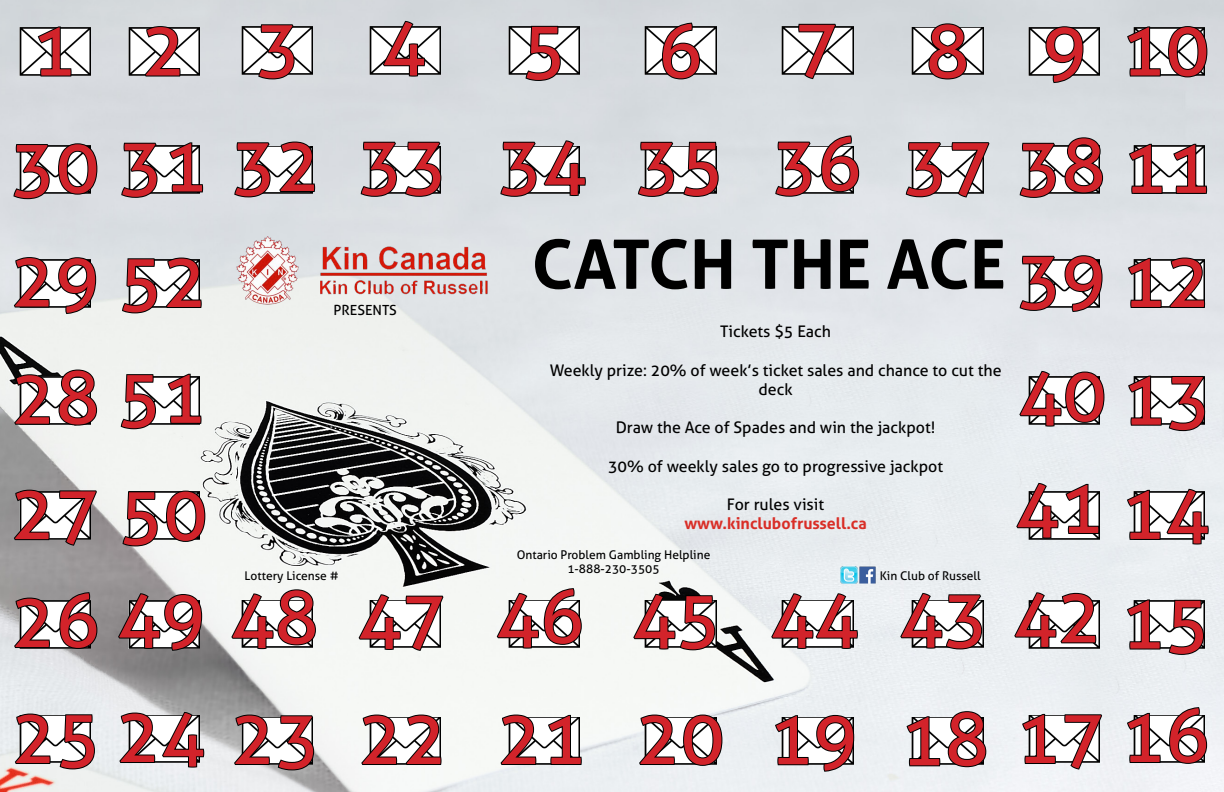
<style>
.page{position:relative;width:1224px;height:792px;background:#fff}
.page>*{position:absolute;margin:0;border:0;box-sizing:border-box;transform-origin:0 0}
.t1{font:74px/116.4px "Aller";color:#d2232a;text-align:justify}
.t2{font:700 68px "Aller";color:#000}
.t3{font:16px/19.2px "Aller";color:#000;text-align:center}
.t4{font:700 16px "Aller";color:#d92e27}
.t5{font:14px "Aller";color:#000}
.t6{font:12px/14.4px "Aller";color:#000;text-align:center}
</style>
<div class="page">
<img style="left:0;top:0;width:1224px;height:792px">
<img style="left:226px;top:236px;width:275px;height:74px">
<img style="left:839px;top:566px;width:38px;height:19px">
<img style="left:241px;top:27px;width:72px;height:48px">
<img style="left:912px;top:27px;width:72px;height:48px">
<img style="left:508px;top:27px;width:72px;height:48px">
<img style="left:369px;top:27px;width:72px;height:48px">
<img style="left:781px;top:27px;width:72px;height:48px">
<img style="left:644px;top:27px;width:72px;height:48px">
<img style="left:272px;top:146px;width:41px;height:48px">
<img style="left:943px;top:146px;width:8px;height:48px">
<img style="left:398px;top:146px;width:6px;height:48px">
<img style="left:813px;top:146px;width:40px;height:48px">
<img style="left:675px;top:146px;width:7px;height:48px">
<img style="left:271px;top:717px;width:6px;height:48px">
<img style="left:537px;top:717px;width:10px;height:48px">
<img style="left:398px;top:717px;width:6px;height:48px">
<img style="left:676px;top:717px;width:6px;height:48px">
<img style="left:52px;top:715px;width:7px;height:48px">
<img style="left:51px;top:491px;width:7px;height:48px">
<img style="left:51px;top:146px;width:6px;height:48px">
<img style="left:51px;top:600px;width:7px;height:48px">
<img style="left:51px;top:377px;width:6px;height:48px">
<img style="left:51px;top:259px;width:6px;height:48px">
<img style="left:19px;top:28px;width:72px;height:48px">
<img style="left:159px;top:491px;width:6px;height:48px">
<img style="left:159px;top:146px;width:41px;height:48px">
<img style="left:157px;top:377px;width:9px;height:48px">
<img style="left:158px;top:259px;width:6px;height:48px">
<img style="left:128px;top:28px;width:72px;height:48px">
<img style="left:1162px;top:715px;width:6px;height:48px">
<img style="left:1164px;top:146px;width:8px;height:48px">
<img style="left:1162px;top:600px;width:6px;height:48px">
<img style="left:1057px;top:715px;width:6px;height:48px">
<img style="left:1057px;top:146px;width:6px;height:48px">
<img style="left:1097px;top:600px;width:3px;height:48px">
<img style="left:1057px;top:259px;width:6px;height:48px">
<img style="left:1028px;top:28px;width:72px;height:48px">
<svg style="left:1126px;top:25px;width:82px;height:54px"></svg>
<svg style="left:1044px;top:25px;width:41px;height:59px"></svg>
<svg style="left:927px;top:22px;width:41px;height:59px"></svg>
<svg style="left:797px;top:23px;width:41px;height:57px"></svg>
<svg style="left:661px;top:22px;width:40px;height:59px"></svg>
<svg style="left:524px;top:25px;width:38px;height:57px"></svg>
<svg style="left:382px;top:20px;width:44px;height:58px"></svg>
<svg style="left:257px;top:23px;width:39px;height:58px"></svg>
<svg style="left:143px;top:25px;width:39px;height:53px"></svg>
<svg style="left:37px;top:25px;width:36px;height:53px"></svg>
<svg style="left:121px;top:257px;width:37px;height:58px"></svg>
<svg style="left:164px;top:256px;width:39px;height:53px"></svg>
<svg style="left:120px;top:373px;width:37px;height:57px"></svg>
<svg style="left:166px;top:373px;width:37px;height:52px"></svg>
<svg style="left:121px;top:490px;width:38px;height:58px"></svg>
<svg style="left:165px;top:490px;width:41px;height:53px"></svg>
<svg style="left:117px;top:592px;width:86px;height:60px"></svg>
<svg style="left:230px;top:588px;width:87px;height:62px"></svg>
<svg style="left:357px;top:593px;width:88px;height:59px"></svg>
<svg style="left:496px;top:587px;width:87px;height:63px"></svg>
<svg style="left:632px;top:593px;width:84px;height:58px"></svg>
<svg style="left:770px;top:592px;width:89px;height:58px"></svg>
<svg style="left:899px;top:592px;width:84px;height:59px"></svg>
<svg style="left:1013px;top:591px;width:84px;height:58px"></svg>
<svg style="left:1015px;top:482px;width:85px;height:58px"></svg>
<svg style="left:1018px;top:370px;width:88px;height:58px"></svg>
<svg style="left:1019px;top:255px;width:38px;height:57px"></svg>
<svg style="left:1063px;top:254px;width:41px;height:59px"></svg>
<svg style="left:1019px;top:142px;width:38px;height:57px"></svg>
<svg style="left:1063px;top:136px;width:41px;height:59px"></svg>
<svg style="left:905px;top:141px;width:38px;height:57px"></svg>
<svg style="left:951px;top:141px;width:40px;height:58px"></svg>
<svg style="left:774px;top:141px;width:39px;height:57px"></svg>
<svg style="left:820px;top:134px;width:40px;height:59px"></svg>
<svg style="left:637px;top:141px;width:38px;height:57px"></svg>
<svg style="left:682px;top:141px;width:38px;height:57px"></svg>
<svg style="left:499px;top:139px;width:88px;height:59px"></svg>
<svg style="left:360px;top:141px;width:38px;height:57px"></svg>
<svg style="left:404px;top:141px;width:38px;height:57px"></svg>
<svg style="left:233px;top:141px;width:39px;height:58px"></svg>
<svg style="left:278px;top:140px;width:38px;height:53px"></svg>
<svg style="left:120px;top:142px;width:39px;height:57px"></svg>
<svg style="left:168px;top:141px;width:36px;height:52px"></svg>
<svg style="left:12px;top:143px;width:39px;height:57px"></svg>
<svg style="left:57px;top:142px;width:41px;height:54px"></svg>
<svg style="left:12px;top:256px;width:39px;height:53px"></svg>
<svg style="left:57px;top:256px;width:40px;height:59px"></svg>
<svg style="left:13px;top:373px;width:38px;height:53px"></svg>
<svg style="left:57px;top:368px;width:41px;height:59px"></svg>
<svg style="left:12px;top:488px;width:39px;height:53px"></svg>
<svg style="left:58px;top:489px;width:41px;height:58px"></svg>
<svg style="left:12px;top:596px;width:39px;height:53px"></svg>
<svg style="left:58px;top:591px;width:41px;height:59px"></svg>
<svg style="left:13px;top:712px;width:39px;height:53px"></svg>
<svg style="left:59px;top:713px;width:37px;height:58px"></svg>
<svg style="left:118px;top:711px;width:87px;height:58px"></svg>
<svg style="left:232px;top:713px;width:39px;height:53px"></svg>
<svg style="left:277px;top:714px;width:38px;height:58px"></svg>
<svg style="left:360px;top:713px;width:38px;height:53px"></svg>
<svg style="left:404px;top:713px;width:39px;height:53px"></svg>
<svg style="left:499px;top:713px;width:38px;height:53px"></svg>
<svg style="left:547px;top:714px;width:36px;height:52px"></svg>
<svg style="left:637px;top:713px;width:39px;height:53px"></svg>
<svg style="left:682px;top:713px;width:41px;height:54px"></svg>
<svg style="left:774px;top:714px;width:81px;height:59px"></svg>
<svg style="left:905px;top:710px;width:83px;height:58px"></svg>
<svg style="left:1021px;top:713px;width:36px;height:52px"></svg>
<svg style="left:1063px;top:713px;width:41px;height:58px"></svg>
<svg style="left:1126px;top:712px;width:36px;height:52px"></svg>
<svg style="left:1168px;top:706px;width:40px;height:59px"></svg>
<svg style="left:1126px;top:598px;width:36px;height:53px"></svg>
<svg style="left:1168px;top:599px;width:37px;height:57px"></svg>
<svg style="left:1126px;top:488px;width:84px;height:58px"></svg>
<svg style="left:1127px;top:375px;width:79px;height:57px"></svg>
<svg style="left:1127px;top:256px;width:79px;height:53px"></svg>
<svg style="left:1128px;top:143px;width:36px;height:52px"></svg>
<svg style="left:1172px;top:143px;width:36px;height:52px"></svg>
<h1 class="t1" style="left:32px;top:-10px;width:396px">123 4</h1>
<h1 class="t1" style="left:522px;top:-9px;width:689px">5 6 78910</h1>
<h1 class="t1" style="left:11px;top:106px;width:1096px">30 31 32 33 34 35 36 37 38</h1>
<h1 class="t1" style="left:11px;top:222px;width:198px">29 52<br>28 51<br>27 50</h1>
<p class="t5" style="left:334px;top:302px;width:65px">PRESENTS</p>
<h2 class="t2" style="left:531px;top:222px;width:476px">CATCH THE ACE</h2>
<p class="t3" style="left:720px;top:322px;width:113px">Tickets $5 Each</p>
<p class="t3" style="left:550px;top:360px;width:453px">Weekly prize: 20% of week’s ticket sales and chance to cut the deck</p>
<p class="t3" style="left:616px;top:418px;width:321px">Draw the Ace of Spades and win the jackpot!</p>
<p class="t3" style="left:608px;top:456px;width:337px">30% of weekly sales go to progressive jackpot</p>
<p class="t3" style="left:727px;top:495px;width:99px">For rules visit</p>
<p class="t4" style="left:684px;top:514px;width:184px">www.kinclubofrussell.ca</p>
<p class="t6" style="left:517px;top:547px;width:195px">Ontario Problem Gambling Helpline<br>1-888-230-3505</p>
<p class="t6" style="left:245px;top:568px;width:96px">Lottery License #</p>
<p class="t6" style="left:880px;top:568px;width:102px">Kin Club of Russell</p>
<h1 class="t1" style="left:1017px;top:220px;width:90px">39</h1>
<h1 class="t1" style="left:1018px;top:336px;width:90px">40</h1>
<h1 class="t1" style="left:1015px;top:448px;width:90px">41</h1>
<h1 class="t1" style="left:1123px;top:108px;width:90px">11</h1>
<h1 class="t1" style="left:1122px;top:222px;width:90px">12</h1>
<h1 class="t1" style="left:1122px;top:340px;width:90px">13</h1>
<h1 class="t1" style="left:1121px;top:454px;width:90px">14</h1>
<h1 class="t1" style="left:117px;top:559px;width:987px">49 48 47 46 45 44 43 42</h1>
<h1 class="t1" style="left:11px;top:562px;width:1200px;line-height:117px">26<br>25 24 23 22 21 20 19 18 17 16</h1>
<h1 class="t1" style="left:1121px;top:564px;width:90px">15</h1>
</div>
